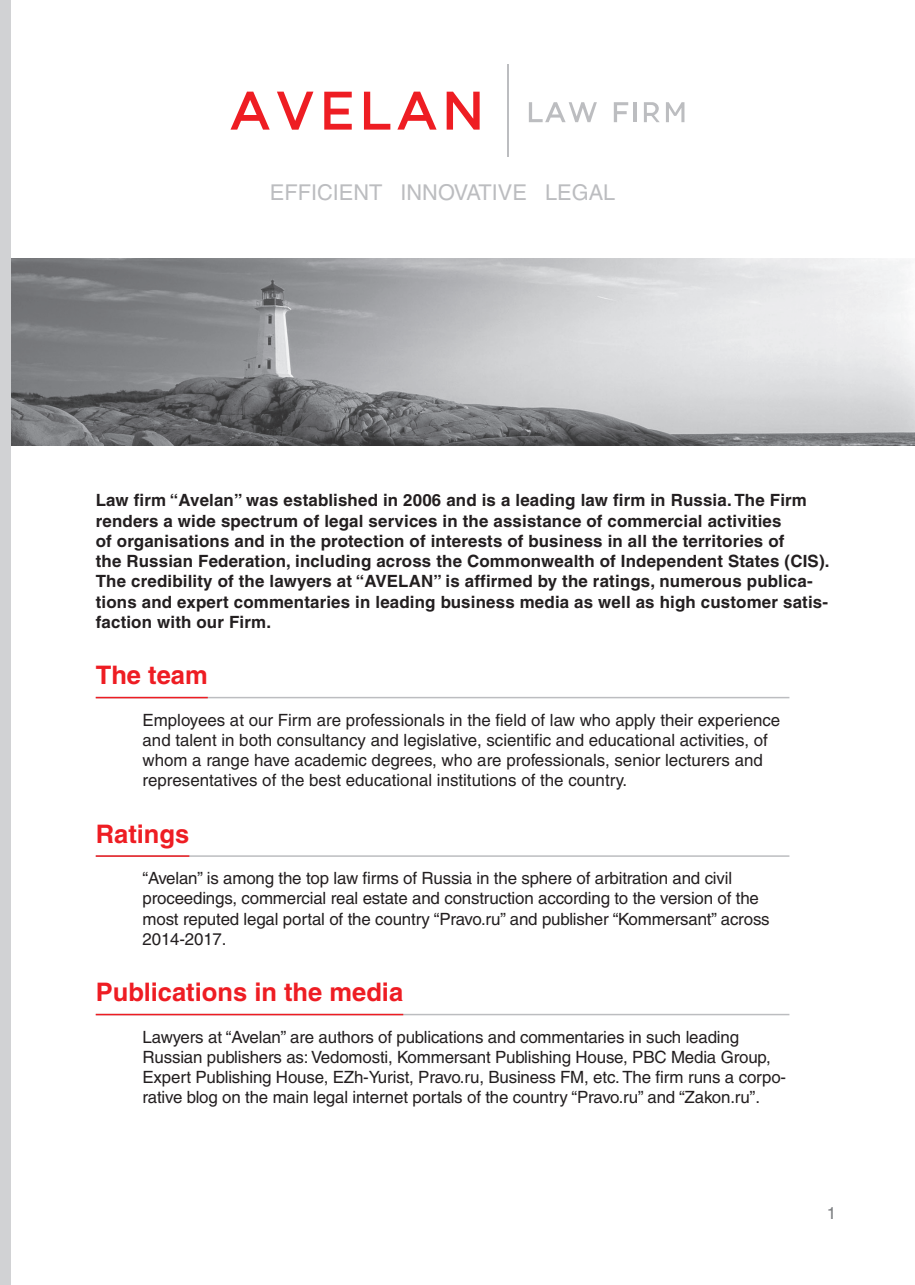
<style>
.page{position:relative;width:915px;height:1285px;background:#fff}
.page>*{position:absolute;margin:0;border:0;box-sizing:border-box;transform-origin:0 0}
.t1{font:700 25.5px "Helvetica CE";color:#ee1d23}
.t2{font:21.75px "Helvetica";color:#bcbdc0}
.t3{font:16.8px/20.2px "Helvetica CE";letter-spacing:-.01em;color:#231f20}
.t4{font:700 16.8px/20.2px "Helvetica CE";letter-spacing:.01em;color:#231f20}
.t5{font:16.8px "Helvetica CE";color:#7c7e81}
</style>
<div class="page">
<img style="left:11px;top:258px;width:903px;height:187px">
<hr style="left:96px;top:696px;width:693px;height:2px;background:#bcbdc0">
<hr style="left:96px;top:696px;width:112px;height:2px;background:#ee1d23">
<hr style="left:96px;top:855px;width:693px;height:1px;background:#bcbdc0">
<hr style="left:96px;top:855px;width:93px;height:1px;background:#ee1d23">
<hr style="left:96px;top:1013px;width:693px;height:2px;background:#bcbdc0">
<hr style="left:96px;top:1013px;width:307px;height:2px;background:#ee1d23">
<div style="left:0;top:0;width:11px;height:1284px;background:#d1d2d4"></div>
<hr style="left:507px;top:65px;width:1px;height:92px;background:#bcbdc0">
<svg style="left:230px;top:92px;width:39px;height:38px"></svg>
<svg style="left:277px;top:92px;width:36px;height:38px"></svg>
<svg style="left:324px;top:92px;width:27px;height:38px"></svg>
<svg style="left:364px;top:92px;width:26px;height:38px"></svg>
<svg style="left:397px;top:92px;width:39px;height:38px"></svg>
<svg style="left:446px;top:92px;width:33px;height:38px"></svg>
<svg style="left:529px;top:102px;width:67px;height:20px"></svg>
<svg style="left:613px;top:102px;width:15px;height:20px"></svg>
<hr style="left:633px;top:102px;width:3px;height:20px;background:#bcbdc0">
<svg style="left:666px;top:102px;width:18px;height:20px"></svg>
<svg style="left:644px;top:102px;width:15px;height:20px"></svg>
<p class="t2" style="left:270px;top:180px;width:347px">EFFICIENT INNOVATIVE LEGAL</p>
<p class="t4" style="left:96px;top:490px;width:735px">Law firm “Avelan” was established in 2006 and is a leading law firm in Russia. The Firm renders a wide spectrum of legal services in the assistance of commercial activities<br>of organisations and in the protection of interests of business in all the territories of<br>the Russian Federation, including across the Commonwealth of Independent States (CIS).<br>The credibility of the lawyers at “AVELAN” is affirmed by the ratings, numerous publica&shy;tions and expert commentaries in leading business media as well as high customer satis&shy;faction with our Firm.</p>
<h1 class="t1" style="left:96px;top:659px;width:113px">The team</h1>
<p class="t3" style="left:142px;top:709px;width:639px">Employees at our Firm are professionals in the field of law who apply their experience and talent in both consultancy and legislative, scientific and educational activities, of whom a range have academic degrees, who are professionals, senior lecturers and representatives of the best educational institutions of the country.</p>
<h1 class="t1" style="left:96px;top:817px;width:95px">Ratings</h1>
<p class="t3" style="left:142px;top:867px;width:628px">“Avelan” is among the top law firms of Russia in the sphere of arbitration and civil proceedings, commercial real estate and construction according to the version of the most reputed legal portal of the country “Pravo.ru” and publisher “Kommersant” across 2014-2017.</p>
<h1 class="t1" style="left:96px;top:976px;width:309px">Publications in the media</h1>
<p class="t3" style="left:142px;top:1026px;width:645px">Lawyers at “Avelan” are authors of publications and commentaries in such leading Russian publishers as: Vedomosti, Kommersant Publishing House, PBC Media Group, Expert Publishing House, EZh-Yurist, Pravo.ru, Business FM, etc. The firm runs a corpo&shy;rative blog on the main legal internet portals of the country “Pravo.ru” and “Zakon.ru”.</p>
<p class="t5" style="left:826px;top:1203px;width:11px">1</p>
</div>
